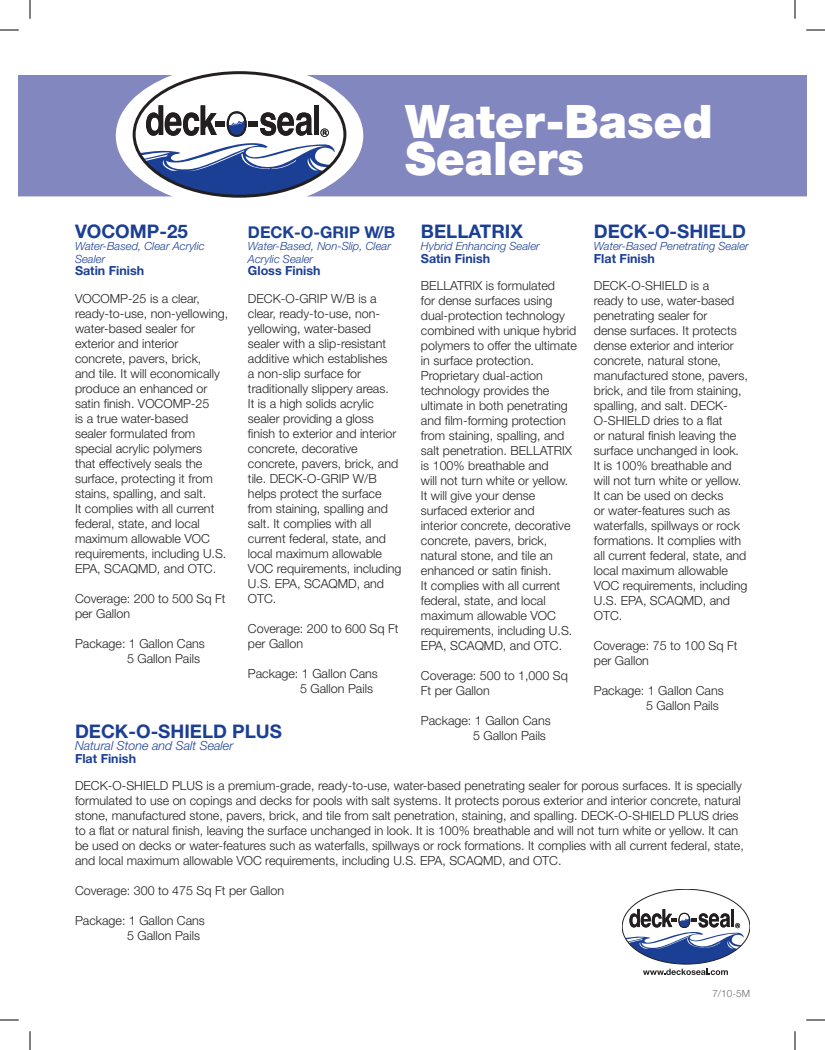
<style>
.page{position:relative;width:825px;height:1050px;background:#fff}
.page>*{position:absolute;margin:0;border:0;box-sizing:border-box;transform-origin:0 0}
.t1{font:900 46.25px/37.5px "Helvetica Neue LT Std";color:#fff}
.t2{font:700 18.75px "Helvetica Neue LT Std";color:#1b3f94}
.t3{font:700 16.25px "Helvetica Neue LT Std";color:#1b3f94}
.t4{font:300 12.5px/15px "Helvetica Neue LT Std";color:#231f20}
.t5{font:700 12.5px "Helvetica Neue LT Std";color:#1b3f94}
.t6{font:italic 300 12.5px "Helvetica Neue LT Std";color:#1b3f94}
.t7{font:italic 300 11.25px/12.5px "Helvetica Neue LT Std";color:#1b3f94}
.t8{font:300 10px "Helvetica Neue LT Std";color:#6c6d70}
</style>
<div class="page">
<svg style="left:19px;top:75px;width:787px;height:121px;fill:#8287bf"></svg>
<svg style="left:622px;top:909px;width:128px;height:66px"></svg>
<svg style="left:0;top:29px;width:19px;height:2px"></svg>
<svg style="left:806px;top:29px;width:19px;height:2px"></svg>
<svg style="left:0;top:1019px;width:19px;height:2px"></svg>
<svg style="left:806px;top:1019px;width:19px;height:2px"></svg>
<svg style="left:29px;top:0;width:2px;height:19px"></svg>
<svg style="left:29px;top:1031px;width:2px;height:19px"></svg>
<svg style="left:794px;top:0;width:2px;height:19px"></svg>
<svg style="left:794px;top:1031px;width:2px;height:19px"></svg>
<p class="t1" style="left:405px;top:102px;width:309px">Water-Based<br>Sealers</p>
<p class="t2" style="left:75px;top:219px;width:114px">VOCOMP-25</p>
<p class="t7" style="left:75px;top:240px;width:131px">Water-Based, Clear Acrylic<br>Sealer</p>
<p class="t5" style="left:75px;top:263px;width:71px">Satin Finish</p>
<p class="t4" style="left:75px;top:290px;width:155px">VOCOMP-25 is a clear, ready-to-use, non-yellowing, water-based sealer for exterior and interior concrete, pavers, brick,<br>and tile. It will economically produce an enhanced or satin finish. VOCOMP-25<br>is a true water-based<br>sealer formulated from special acrylic polymers<br>that effectively seals the surface, protecting it from stains, spalling, and salt.<br>It complies with all current federal, state, and local maximum allowable VOC requirements, including U.S.<br>EPA, SCAQMD, and OTC.</p>
<p class="t4" style="left:75px;top:590px;width:152px">Coverage: 200 to 500 Sq Ft per Gallon</p>
<p class="t4" style="left:75px;top:635px;width:131px">Package: 1 Gallon Cans</p>
<p class="t4" style="left:127px;top:650px;width:74px">5 Gallon Pails</p>
<p class="t2" style="left:594px;top:219px;width:154px">DECK-O-SHIELD</p>
<p class="t7" style="left:594px;top:240px;width:156px">Water-Based Penetrating Sealer</p>
<p class="t5" style="left:594px;top:250px;width:63px">Flat Finish</p>
<p class="t4" style="left:594px;top:278px;width:155px">DECK-O-SHIELD is a<br>ready to use, water-based penetrating sealer for<br>dense surfaces. It protects dense exterior and interior concrete, natural stone, manufactured stone, pavers, brick, and tile from staining, spalling, and salt. DECK-<br>O-SHIELD dries to a flat<br>or natural finish leaving the surface unchanged in look.<br>It is 100% breathable and will not turn white or yellow.<br>It can be used on decks<br>or water-features such as waterfalls, spillways or rock formations. It complies with all current federal, state, and local maximum allowable<br>VOC requirements, including<br>U.S. EPA, SCAQMD, and<br>OTC.</p>
<p class="t4" style="left:594px;top:638px;width:145px">Coverage: 75 to 100 Sq Ft per Gallon</p>
<p class="t4" style="left:594px;top:683px;width:131px">Package: 1 Gallon Cans</p>
<p class="t4" style="left:646px;top:698px;width:74px">5 Gallon Pails</p>
<p class="t2" style="left:421px;top:219px;width:104px">BELLATRIX</p>
<p class="t7" style="left:421px;top:240px;width:120px">Hybrid Enhancing Sealer</p>
<p class="t5" style="left:421px;top:250px;width:71px">Satin Finish</p>
<p class="t4" style="left:421px;top:278px;width:158px">BELLATRIX is formulated<br>for dense surfaces using dual-protection technology combined with unique hybrid polymers to offer the ultimate in surface protection.<br>Proprietary dual-action technology provides the ultimate in both penetrating and film-forming protection from staining, spalling, and salt penetration. BELLATRIX is 100% breathable and<br>will not turn white or yellow.<br>It will give your dense surfaced exterior and<br>interior concrete, decorative concrete, pavers, brick, natural stone, and tile an enhanced or satin finish.<br>It complies with all current federal, state, and local maximum allowable VOC requirements, including U.S.<br>EPA, SCAQMD, and OTC.</p>
<p class="t4" style="left:421px;top:668px;width:149px">Coverage: 500 to 1,000 Sq<br>Ft per Gallon</p>
<p class="t4" style="left:421px;top:713px;width:131px">Package: 1 Gallon Cans</p>
<p class="t4" style="left:473px;top:728px;width:74px">5 Gallon Pails</p>
<p class="t3" style="left:248px;top:222px;width:149px">DECK-O-GRIP W/B</p>
<p class="t7" style="left:248px;top:240px;width:144px">Water-Based, Non-Slip, Clear<br>Acrylic Sealer</p>
<p class="t5" style="left:248px;top:263px;width:74px">Gloss Finish</p>
<p class="t4" style="left:248px;top:290px;width:155px">DECK-O-GRIP W/B is a clear, ready-to-use, non&shy;yellowing, water-based sealer with a slip-resistant additive which establishes<br>a non-slip surface for traditionally slippery areas.<br>It is a high solids acrylic sealer providing a gloss finish to exterior and interior concrete, decorative concrete, pavers, brick, and tile. DECK-O-GRIP W/B helps protect the surface from staining, spalling and salt. It complies with all current federal, state, and local maximum allowable<br>VOC requirements, including<br>U.S. EPA, SCAQMD, and<br>OTC.</p>
<p class="t4" style="left:248px;top:620px;width:152px">Coverage: 200 to 600 Sq Ft per Gallon</p>
<p class="t4" style="left:248px;top:665px;width:131px">Package: 1 Gallon Cans</p>
<p class="t4" style="left:300px;top:680px;width:74px">5 Gallon Pails</p>
<p class="t2" style="left:75px;top:719px;width:208px">DECK-O-SHIELD PLUS</p>
<p class="t6" style="left:75px;top:738px;width:160px">Natural Stone and Salt Sealer</p>
<p class="t5" style="left:75px;top:750px;width:63px">Flat Finish</p>
<p class="t4" style="left:75px;top:778px;width:670px">DECK-O-SHIELD PLUS is a premium-grade, ready-to-use, water-based penetrating sealer for porous surfaces. It is specially formulated to use on copings and decks for pools with salt systems. It protects porous exterior and interior concrete, natural stone, manufactured stone, pavers, brick, and tile from salt penetration, staining, and spalling. DECK-O-SHIELD PLUS dries to a flat or natural finish, leaving the surface unchanged in look. It is 100% breathable and will not turn white or yellow. It can be used on decks or water-features such as waterfalls, spillways or rock formations. It complies with all current federal, state, and local maximum allowable VOC requirements, including U.S. EPA, SCAQMD, and OTC.</p>
<p class="t4" style="left:75px;top:883px;width:211px">Coverage: 300 to 475 Sq Ft per Gallon</p>
<p class="t4" style="left:75px;top:913px;width:131px">Package: 1 Gallon Cans</p>
<p class="t4" style="left:127px;top:928px;width:74px">5 Gallon Pails</p>
<p class="t8" style="left:712px;top:988px;width:39px">7/10-5M</p>
</div>
